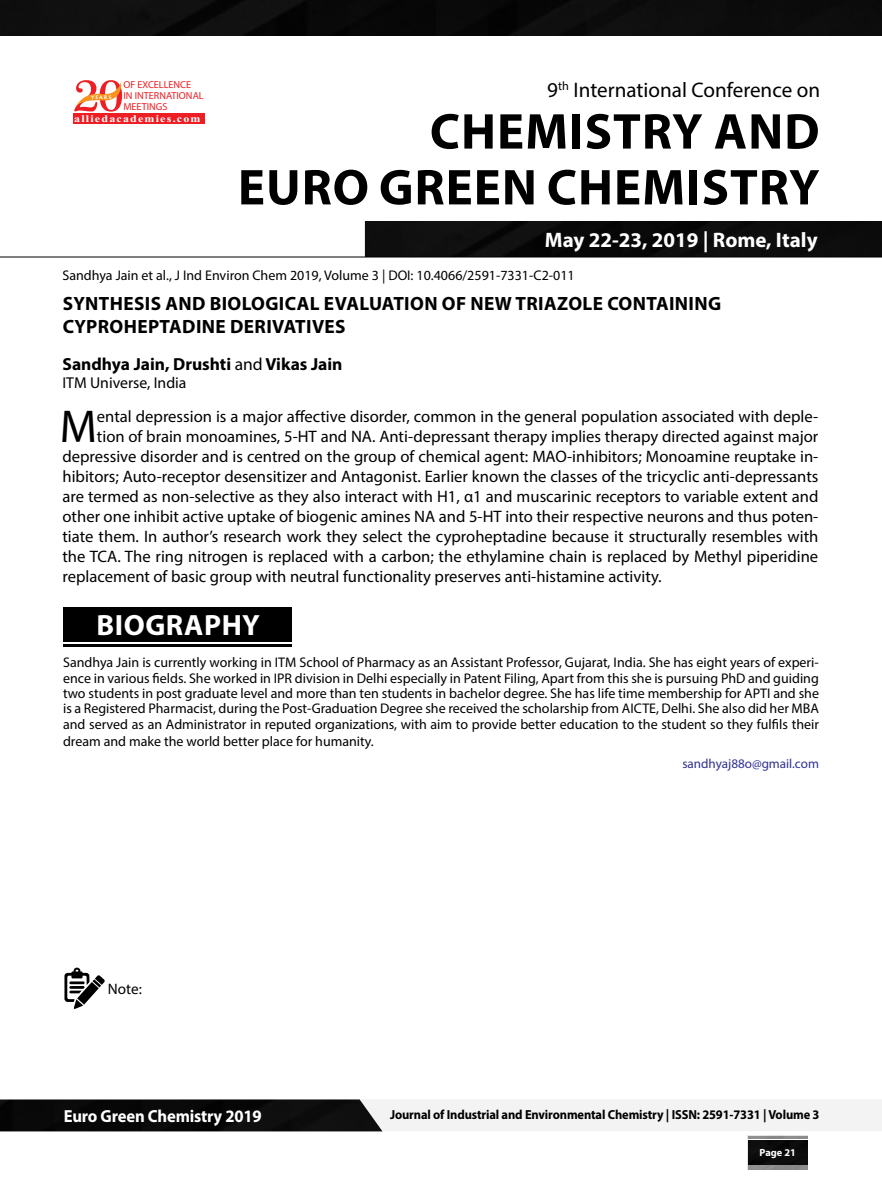
<style>
.page{position:relative;width:882px;height:1197px;background:#fff}
.page>*{position:absolute;margin:0;border:0;box-sizing:border-box;transform-origin:0 0}
.t1{font:700 50.75px/55.8px "Myriad Pro";letter-spacing:.02em;color:#000;text-align:right}
.t2{font:46.2px "Myriad Pro";color:#000}
.t3{font:700 29.4px "Myriad Pro";letter-spacing:.02em;color:#fff}
.t4{font:21.18px "Myriad Pro";color:#000}
.t5{font:700 21px "Myriad Pro";color:#fff}
.t6{font:700 19.25px/22.6px "Myriad Pro";letter-spacing:.02em;color:#000}
.t7{font:700 17.5px "Myriad Pro";color:#000}
.t8{font:700 17.5px "Myriad Pro";letter-spacing:-.01em;color:#fff;scale:.95 1}
.t9{font:16.62px "Myriad Pro";color:#000}
.t10{font:15.75px "Myriad Pro";color:#000}
.t11{font:15.22px "Myriad Pro";color:#000}
.t12{font:14px/15.4px "Myriad Pro";color:#000;text-align:justify}
.t13{font:700 13.12px "Myriad Pro";letter-spacing:-.01em;color:#000;scale:.95 1}
.t14{font:13.12px "Myriad Pro";color:#2e3092}
.t15{font:700 10.33px "Myriad Pro";color:#fff}
.t16{font:10.15px/10.8px "Myriad Pro";color:#ed1f24}
.t17{font:700 10.15px "Times New Roman";letter-spacing:.1em;color:#fff;scale:1.18 1}
.t18{font:5.25px "Oregon LDO Black";letter-spacing:.24em;color:#fff;scale:1.06 1}
.s1{font-weight:400}
</style>
<div class="page">
<img style="left:748px;top:1140px;width:60px;height:24px">
<hr style="left:748px;top:1136px;width:60px;height:3px;background:#000">
<svg style="left:64px;top:967px;width:41px;height:42px"></svg>
<div style="left:365px;top:222px;width:517px;height:35px;background:#0c0c0c"></div>
<hr style="left:0;top:257px;width:882px;height:1px;background:#000">
<div style="left:0;top:0;width:882px;height:35px;background:#0c0c0c"></div>
<div style="left:73px;top:113px;width:132px;height:11px;background:#ed1f24"></div>
<svg style="left:74px;top:80px;width:49px;height:32px"></svg>
<div style="left:0;top:1100px;width:382px;height:31px;background:#090909"></div>
<div style="left:63px;top:607px;width:228px;height:35px;background:#000"></div>
<hr style="left:63px;top:645px;width:228px;height:2px;background:#000">
<p class="t16" style="left:123px;top:79px;width:82px">OF EXCELLENCE<br>IN INTERNATIONAL<br>MEETINGS</p>
<p class="t17" style="left:74px;top:111px;width:109px">alliedacademies.com</p>
<p class="t18" style="left:91px;top:94px;width:21px">YEARS</p>
<p class="t4" style="left:547px;top:77px;width:274px">9<sup>th</sup> International Conference on</p>
<h1 class="t1" style="left:238px;top:102px;width:583px">CHEMISTRY AND<br>EURO GREEN CHEMISTRY</h1>
<p class="t5" style="left:545px;top:226px;width:274px">May 22-23, 2019 | Rome, Italy</p>
<p class="t12" style="left:62px;top:267px;width:514px">Sandhya Jain et al., J Ind Environ Chem 2019, Volume 3 | DOI: 10.4066/2591-7331-C2-011</p>
<p class="t6" style="left:63px;top:292px;width:660px">SYNTHESIS AND BIOLOGICAL EVALUATION OF NEW TRIAZOLE CONTAINING<br>CYPROHEPTADINE DERIVATIVES</p>
<p class="t7" style="left:62px;top:353px;width:281px">Sandhya Jain, Drushti <span class="s1">and</span> Vikas Jain</p>
<p class="t10" style="left:62px;top:373px;width:126px">ITM Universe, India</p>
<h2 class="t2" style="left:60px;top:398px;width:39px">M</h2>
<p class="t9" style="left:97px;top:407px;width:723px">ental depression is a major affective disorder, common in the general population associated with deple-</p>
<p class="t9" style="left:97px;top:427px;width:723px">tion of brain monoamines, 5-HT and NA. Anti-depressant therapy implies therapy directed against major</p>
<p class="t9" style="left:62px;top:447px;width:757px">depressive disorder and is centred on the group of chemical agent: MAO-inhibitors; Monoamine reuptake in-</p>
<p class="t9" style="left:62px;top:466px;width:757px">hibitors; Auto-receptor desensitizer and Antagonist. Earlier known the classes of the tricyclic anti-depressants</p>
<p class="t9" style="left:62px;top:486px;width:757px">are termed as non-selective as they also interact with H1, α1 and muscarinic receptors to variable extent and</p>
<p class="t9" style="left:62px;top:506px;width:757px">other one inhibit active uptake of biogenic amines NA and 5-HT into their respective neurons and thus poten-</p>
<p class="t9" style="left:62px;top:526px;width:757px">tiate them. In author’s research work they select the cyproheptadine because it structurally resembles with</p>
<p class="t9" style="left:62px;top:546px;width:757px">the TCA. The ring nitrogen is replaced with a carbon; the ethylamine chain is replaced by Methyl piperidine</p>
<p class="t9" style="left:62px;top:566px;width:601px">replacement of basic group with neutral functionality preserves anti-histamine activity.</p>
<h3 class="t3" style="left:96px;top:606px;width:165px">BIOGRAPHY</h3>
<p class="t12" style="left:63px;top:655px;width:757px">Sandhya Jain is currently working in ITM School of Pharmacy as an Assistant Professor, Gujarat, India. She has eight years of experi&shy;ence in various fields. She worked in IPR division in Delhi especially in Patent Filing, Apart from this she is pursuing PhD and guiding two students in post graduate level and more than ten students in bachelor degree. She has life time membership for APTI and she is a Registered Pharmacist, during the Post-Graduation Degree she received the scholarship from AICTE, Delhi. She also did her MBA and served as an Administrator in reputed organizations, with aim to provide better education to the student so they fulfils their</p>
<p class="t12" style="left:63px;top:733px;width:312px">dream and make the world better place for humanity.</p>
<p class="t14" style="left:682px;top:755px;width:138px">sandhyaj88o@gmail.com</p>
<p class="t11" style="left:108px;top:979px;width:35px">Note:</p>
<p class="t8" style="left:64px;top:1105px;width:210px">Euro Green Chemistry 2019</p>
<p class="t13" style="left:390px;top:1106px;width:454px">Journal of Industrial and Environmental Chemistry | ISSN: 2591-7331 | Volume 3</p>
<p class="t15" style="left:760px;top:1146px;width:38px">Page 21</p>
</div>
